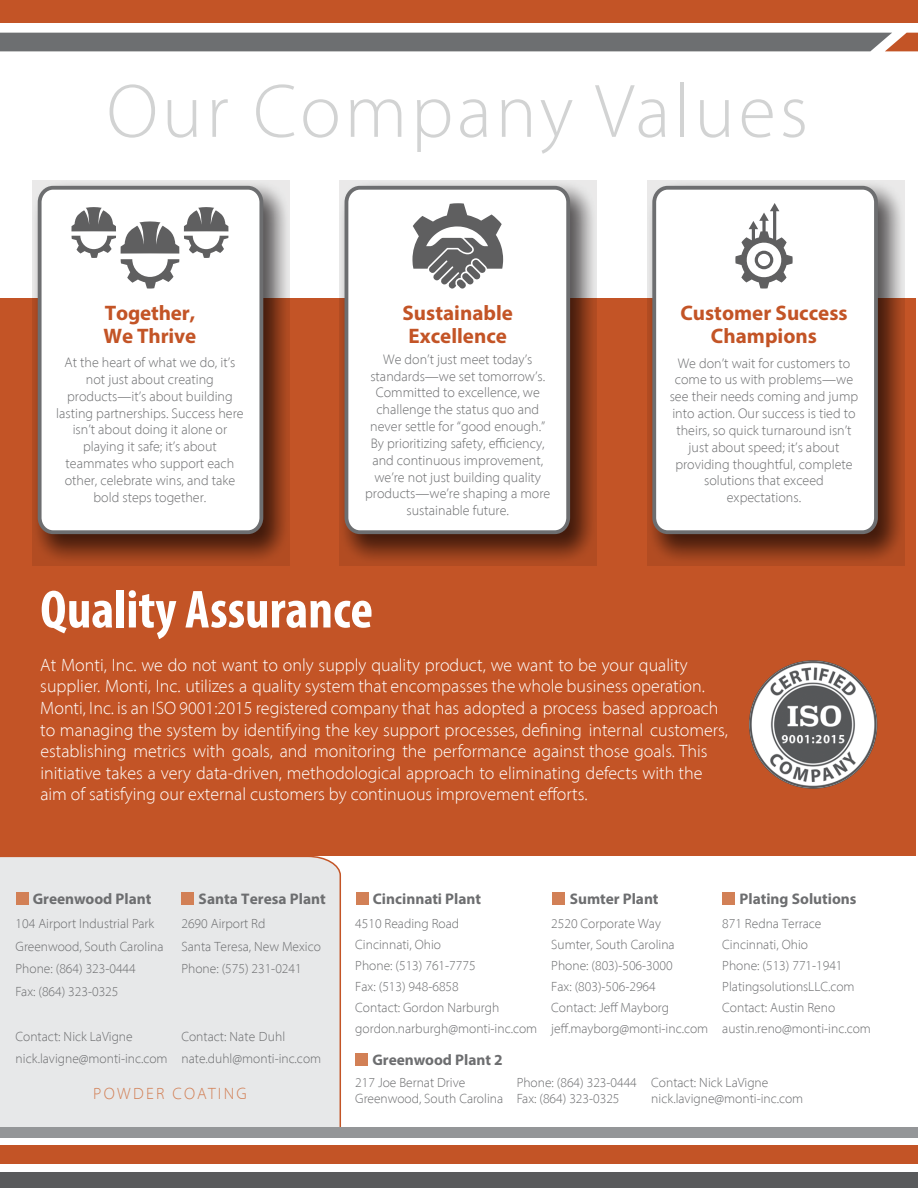
<style>
.page{position:relative;width:918px;height:1188px;background:#fff}
.page>*{position:absolute;margin:0;border:0;box-sizing:border-box;transform-origin:0 0}
.t1{font:300 76.5px "Myriad Pro";letter-spacing:.05em;color:#d2d3d3}
.t2{font:700 condensed 54px "Myriad Pro";color:#fff}
.t3{font:700 21px/23.4px "Myriad Pro";color:#c35426}
.t4{font:300 18px/21.6px "Myriad Pro";color:#fff}
.t5{font:300 16.5px "Myriad Pro";letter-spacing:.14em;color:#d28056}
.t6{font:700 15.3px "Myriad Pro";color:#6d6e70}
.t7{font:300 14.1px/16.8px "Myriad Pro";color:#6d6e70;text-align:center}
.t8{font:300 13.5px/21px "Myriad Pro";color:#6d6e70}
</style>
<div class="page">
<div style="left:0;top:855px;width:342px;height:272px;background:#e7e8e9"></div>
<div style="left:553px;top:892px;width:12px;height:13px;background:#d28056"></div>
<div style="left:16px;top:892px;width:12px;height:13px;background:#d28056"></div>
<div style="left:356px;top:892px;width:12px;height:13px;background:#d28056"></div>
<div style="left:722px;top:892px;width:13px;height:13px;background:#d28056"></div>
<div style="left:355px;top:1053px;width:13px;height:12px;background:#d28056"></div>
<div style="left:181px;top:892px;width:13px;height:13px;background:#d28056"></div>
<div style="left:0;top:0;width:918px;height:22px;background:#c35426"></div>
<div style="left:0;top:1145px;width:918px;height:19px;background:#c35426"></div>
<div style="left:0;top:1127px;width:918px;height:10px;background:#949698"></div>
<div style="left:0;top:33px;width:918px;height:18px;background:#6d6f71"></div>
<div style="left:0;top:1172px;width:918px;height:16px;background:#595a5c"></div>
<div style="left:0;top:298px;width:916px;height:557px;background:#c35426"></div>
<img style="left:750px;top:661px;width:127px;height:127px;border-radius:63px">
<svg style="left:32px;top:180px;width:258px;height:385px;background:#945b44"></svg>
<div style="left:40px;top:188px;width:221px;height:344px;background:#fff;border-radius:14px"></div>
<div style="left:38px;top:186px;width:225px;height:348px;border:4px solid #6d6e70;border-radius:14px"></div>
<svg style="left:339px;top:180px;width:258px;height:385px;background:#945b44"></svg>
<div style="left:346px;top:188px;width:222px;height:344px;background:#fff;border-radius:14px"></div>
<div style="left:345px;top:186px;width:225px;height:348px;border:4px solid #6d6e70;border-radius:14px"></div>
<svg style="left:647px;top:180px;width:257px;height:385px;background:#935a43"></svg>
<div style="left:654px;top:188px;width:222px;height:344px;background:#fff;border-radius:14px"></div>
<div style="left:652px;top:186px;width:226px;height:348px;border:4px solid #6d6e70;border-radius:14px"></div>
<svg style="left:71px;top:207px;width:157px;height:82px"></svg>
<svg style="left:412px;top:203px;width:91px;height:86px"></svg>
<svg style="left:735px;top:203px;width:58px;height:86px"></svg>
<h1 class="t1" style="left:107px;top:65px;width:703px">Our Company Values</h1>
<h3 class="t3" style="left:104px;top:301px;width:94px">Together,<br>We Thrive</h3>
<h3 class="t3" style="left:680px;top:301px;width:169px;text-align:center">Customer Success<br>Champions</h3>
<p class="t7" style="left:670px;top:354px;width:190px">We don’t wait for customers to come to us with problems—we see their needs coming and jump into action. Our success is tied to theirs, so quick turnaround isn’t just about speed; it’s about providing thoughtful, complete solutions that exceed expectations.</p>
<h3 class="t3" style="left:403px;top:301px;width:112px">Sustainable<br>Excellence</h3>
<p class="t7" style="left:365px;top:350px;width:187px">We don’t just meet today’s standards—we set tomorrow’s.<br>Committed to excellence, we challenge the status quo and never settle for “good enough.”<br>By prioritizing safety, efficiency, and continuous improvement, we’re not just building quality products—we’re shaping a more sustainable future.</p>
<p class="t7" style="left:56px;top:354px;width:189px">At the heart of what we do, it’s not just about creating products—it’s about building lasting partnerships. Success here isn’t about doing it alone or playing it safe; it’s about teammates who support each other, celebrate wins, and take bold steps together.</p>
<h2 class="t2" style="left:40px;top:576px;width:334px">Quality Assurance</h2>
<p class="t4" style="left:40px;top:654px;width:689px">At Monti, Inc. we do not want to only supply quality product, we want to be your quality supplier. Monti, Inc. utilizes a quality system that encompasses the whole business operation.<br>Monti, Inc. is an ISO 9001:2015 registered company that has adopted a process based approach to managing the system by identifying the key support processes, defining internal customers, establishing metrics with goals, and monitoring the performance against those goals. This initiative takes a very data-driven, methodological approach to eliminating defects with the aim of satisfying our external customers by continuous improvement efforts.</p>
<p class="t6" style="left:33px;top:889px;width:120px">Greenwood Plant</p>
<p class="t6" style="left:373px;top:889px;width:110px">Cincinnati Plant</p>
<p class="t6" style="left:570px;top:889px;width:90px">Sumter Plant</p>
<p class="t6" style="left:740px;top:889px;width:118px">Plating Solutions</p>
<p class="t6" style="left:199px;top:889px;width:129px">Santa Teresa Plant</p>
<p class="t8" style="left:181px;top:912px;width:141px;line-height:22.5px">2690 Airport Rd<br>Santa Teresa, New Mexico<br>Phone: (575) 231-0241</p>
<p class="t8" style="left:355px;top:913px;width:184px">4510 Reading Road<br>Cincinnati, Ohio<br>Phone: (513) 761-7775<br>Fax: (513) 948-6858<br>Contact: Gordon Narburgh gordon.narburgh@monti-inc.com</p>
<p class="t8" style="left:551px;top:913px;width:159px">2520 Corporate Way<br>Sumter, South Carolina<br>Phone: (803)-506-3000<br>Fax: (803)-506-2964<br>Contact: Jeff Mayborg jeff.mayborg@monti-inc.com</p>
<p class="t8" style="left:722px;top:913px;width:150px">871 Redna Terrace<br>Cincinnati, Ohio<br>Phone: (513) 771-1941<br>PlatingsolutionsLLC.com<br>Contact: Austin Reno austin.reno@monti-inc.com</p>
<p class="t8" style="left:16px;top:912px;width:149px;line-height:22.5px">104 Airport Industrial Park<br>Greenwood, South Carolina<br>Phone: (864) 323-0444<br>Fax: (864) 323-0325</p>
<p class="t8" style="left:16px;top:1025px;width:153px;line-height:22.5px">Contact: Nick LaVigne nick.lavigne@monti-inc.com</p>
<p class="t8" style="left:181px;top:1025px;width:141px;line-height:22.5px">Contact: Nate Duhl nate.duhl@monti-inc.com</p>
<p class="t6" style="left:372px;top:1050px;width:132px">Greenwood Plant 2</p>
<p class="t8" style="left:355px;top:1074px;width:149px;line-height:16.2px">217 Joe Bernat Drive<br>Greenwood, South Carolina</p>
<p class="t8" style="left:517px;top:1074px;width:122px;line-height:16.2px">Phone: (864) 323-0444<br>Fax: (864) 323-0325</p>
<p class="t8" style="left:651px;top:1074px;width:153px;line-height:16.2px">Contact: Nick LaVigne nick.lavigne@monti-inc.com</p>
<p class="t5" style="left:93px;top:1084px;width:155px">POWDER COATING</p>
</div>
